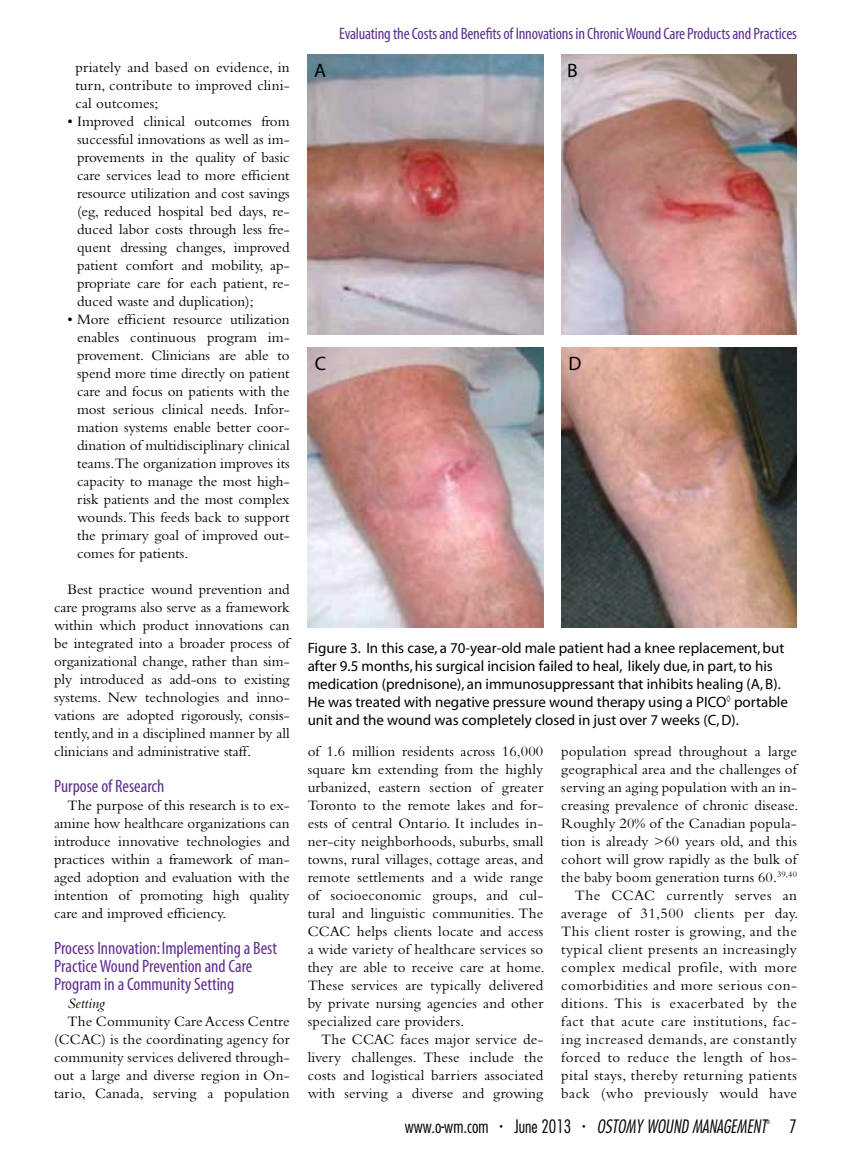
<style>
.page{position:relative;width:851px;height:1161px;background:#fff}
.page>*{position:absolute;margin:0;border:0;box-sizing:border-box;transform-origin:0 0}
.t1{font:19.5px "Myriad";color:#000}
.t2{font:condensed 18px/18px "Myriad";color:#602d91}
.t3{font:300 condensed 18px "Futura";color:#000}
.t4{font:italic 300 condensed 18px "Futura";color:#000}
.t5{font:condensed 16.5px "Myriad";letter-spacing:-.01em;color:#602d91}
.t6{font:15px/18px "Bembo";letter-spacing:.01em;color:#000;text-align:justify}
.t7{font:15px/18px "Bembo";letter-spacing:.03em;color:#000;text-align:right}
.t8{font:15px/18px "Myriad";color:#000}
.t9{font:italic 15px "Bembo";color:#000}
.t10{font:300 condensed 5.25px "Futura";color:#000}
</style>
<div class="page">
<img style="left:308px;top:347px;width:235px;height:280px">
<img style="left:561px;top:347px;width:235px;height:280px">
<img style="left:308px;top:54px;width:235px;height:280px">
<img style="left:561px;top:54px;width:235px;height:280px">
<p class="t6" style="left:75px;top:58px;width:216px">priately and based on evidence, in turn, contribute to improved clini&shy;cal outcomes;</p>
<p class="t6" style="left:77px;top:112px;width:214px;text-indent:-9px">• Improved clinical outcomes from successful innovations as well as im&shy;provements in the quality of basic care services lead to more efficient resource utilization and cost savings (eg, reduced hospital bed days, re&shy;duced labor costs through less fre&shy;quent dressing changes, improved patient comfort and mobility, ap&shy;propriate care for each patient, re&shy;duced waste and duplication);</p>
<p class="t6" style="left:77px;top:310px;width:214px;text-indent:-9px">• More efficient resource utilization enables continuous program im&shy;provement. Clinicians are able to spend more time directly on patient care and focus on patients with the most serious clinical needs. Infor&shy;mation systems enable better coor&shy;dination of multidisciplinary clinical teams.The organization improves its capacity to manage the most high&shy;risk patients and the most complex wounds. This feeds back to support the primary goal of improved out&shy;comes for patients.</p>
<p class="t6" style="left:54px;top:580px;width:237px;text-indent:14px">Best practice wound prevention and care programs also serve as a framework within which product innovations can be integrated into a broader process of organizational change, rather than sim&shy;ply introduced as add-ons to existing systems. New technologies and inno&shy;vations are adopted rigorously, consis&shy;tently, and in a disciplined manner by all clinicians and administrative staff.</p>
<p class="t2" style="left:54px;top:778px;width:112px">Purpose of Research</p>
<p class="t6" style="left:54px;top:796px;width:237px;text-indent:14px">The purpose of this research is to ex&shy;amine how healthcare organizations can introduce innovative technologies and practices within a framework of man&shy;aged adoption and evaluation with the intention of promoting high quality care and improved efficiency.</p>
<p class="t2" style="left:54px;top:940px;width:224px">Process Innovation: Implementing a Best<br>Practice Wound Prevention and Care<br>Program in a Community Setting</p>
<p class="t9" style="left:68px;top:995px;width:39px">Setting</p>
<p class="t6" style="left:54px;top:1012px;width:237px;text-indent:14px">The Community Care Access Centre (CCAC) is the coordinating agency for community services delivered through&shy;out a large and diverse region in On&shy;tario, Canada, serving a population</p>
<p class="t5" style="left:339px;top:26px;width:459px">Evaluating the Costs and Benefits of Innovations in Chronic Wound Care Products and Practices</p>
<h1 class="t1" style="left:314px;top:61px;width:12px">A</h1>
<h1 class="t1" style="left:567px;top:61px;width:10px">B</h1>
<h1 class="t1" style="left:315px;top:354px;width:13px">C</h1>
<h1 class="t1" style="left:568px;top:354px;width:14px">D</h1>
<p class="t8" style="left:307px;top:639px;width:481px">Figure 3. In this case, a 70-year-old male patient had a knee replacement, but after 9.5 months, his surgical incision failed to heal, likely due, in part, to his medication (prednisone), an immunosuppressant that inhibits healing (A, B).<br>He was treated with negative pressure wound therapy using a PICO◊ portable unit and the wound was completely closed in just over 7 weeks (C, D).</p>
<p class="t6" style="left:308px;top:742px;width:239px">of 1.6 million residents across 16,000 square km extending from the highly urbanized, eastern section of greater Toronto to the remote lakes and for&shy;ests of central Ontario. It includes in&shy;ner-city neighborhoods, suburbs, small towns, rural villages, cottage areas, and remote settlements and a wide range of socioeconomic groups, and cul&shy;tural and linguistic communities. The CCAC helps clients locate and access a wide variety of healthcare services so they are able to receive care at home.<br>These services are typically delivered by private nursing agencies and other specialized care providers.</p>
<p class="t6" style="left:308px;top:1030px;width:237px;text-indent:14px">The CCAC faces major service de&shy;livery challenges. These include the costs and logistical barriers associated with serving a diverse and growing</p>
<p class="t7" style="left:561px;top:742px;width:239px">population spread throughout a large geographical area and the challenges of serving an aging population with an in&shy;creasing prevalence of chronic disease.<br>Roughly 20% of the Canadian popula&shy;tion is already &gt;60 years old, and this cohort will grow rapidly as the bulk of the baby boom generation turns 60.<sup>39,40<br></sup>The CCAC currently serves an average of 31,500 clients per day.<br>This client roster is growing, and the typical client presents an increasingly complex medical profile, with more comorbidities and more serious con&shy;ditions. This is exacerbated by the fact that acute care institutions, fac&shy;ing increased demands, are constantly forced to reduce the length of hos&shy;pital stays, thereby returning patients back (who previously would have</p>
<p class="t3" style="left:405px;top:1116px;width:85px">www.o-wm.com</p>
<p class="t3" style="left:500px;top:1116px;width:73px"><sup>•</sup> June 2013</p>
<p class="t4" style="left:582px;top:1116px;width:179px"><sup>•</sup> OSTOMY WOUND MANAGEMENT</p>
<p class="t10" style="left:766px;top:1119px;width:6px">®</p>
<p class="t3" style="left:789px;top:1116px;width:9px">7</p>
</div>
